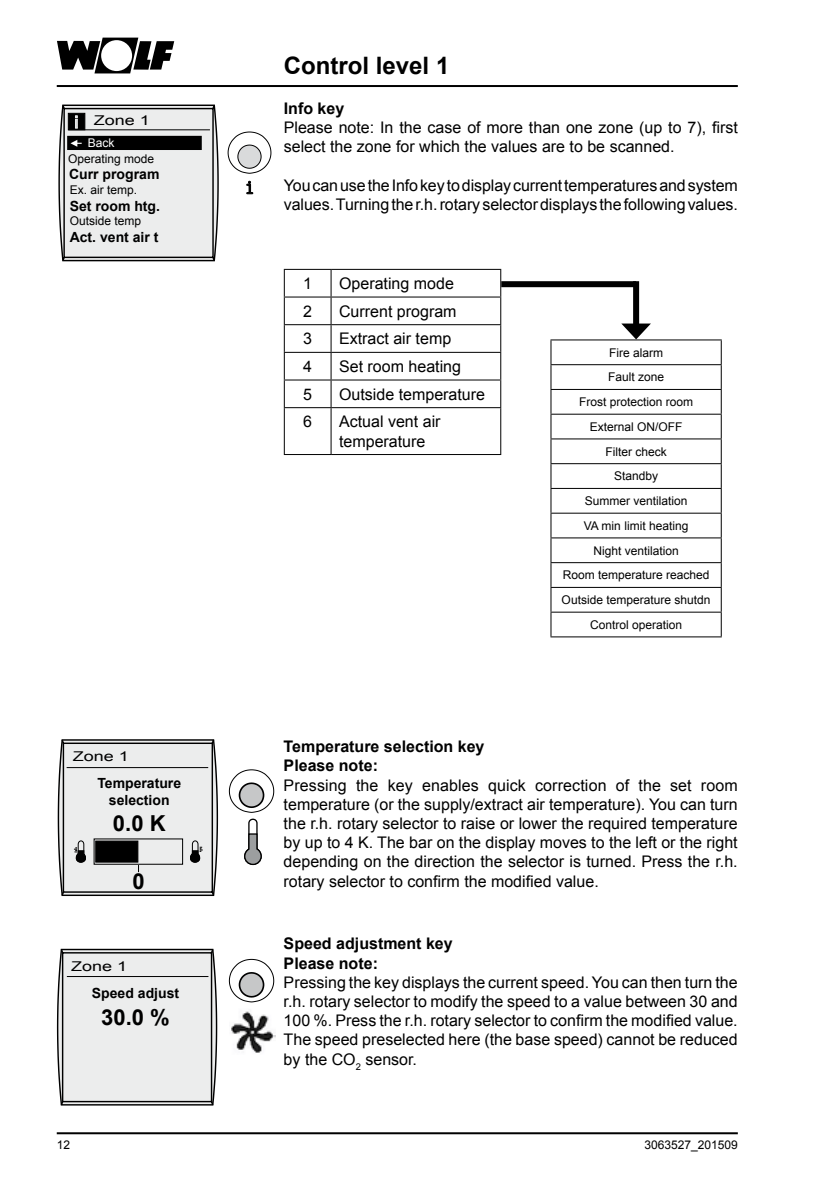
<style>
.page{position:relative;width:840px;height:1191px;background:#fff}
.page>*{position:absolute;margin:0;border:0;box-sizing:border-box;transform-origin:0 0}
.t1{font:700 24px "Arial";color:#000}
.t2{font:700 22px "Arial";color:#000}
.t3{font:17.2px "Arial";color:#eceded;scale:1.16 1}
.t4{font:16px/19.2px "Arial";color:#000}
.t5{font:700 16px/19.2px "Arial";color:#000}
.t6{font:700 14px/16.8px "Arial";color:#000;text-align:center}
.t7{font:13.6px "Arial";color:#000;scale:1.33 1}
.t8{font:12px/24.8px "Arial";color:#000;text-align:center}
.t9{font:12px "Arial";color:#fff}
</style>
<div class="page">
<hr style="left:57px;top:85px;width:680px;height:2px;background:#000">
<hr style="left:57px;top:1132px;width:680px;height:2px;background:#000">
<svg style="left:57px;top:38px;width:117px;height:35px"></svg>
<hr style="left:284px;top:269px;width:47px;height:1px;background:#000">
<hr style="left:331px;top:269px;width:170px;height:1px;background:#000">
<hr style="left:284px;top:296px;width:47px;height:1px;background:#000">
<hr style="left:331px;top:296px;width:170px;height:1px;background:#000">
<hr style="left:284px;top:324px;width:47px;height:1px;background:#000">
<hr style="left:331px;top:324px;width:170px;height:1px;background:#000">
<hr style="left:284px;top:352px;width:47px;height:1px;background:#000">
<hr style="left:331px;top:352px;width:170px;height:1px;background:#000">
<hr style="left:284px;top:379px;width:47px;height:1px;background:#000">
<svg style="left:284px;top:270px;width:1px;height:137px"></svg>
<hr style="left:331px;top:379px;width:170px;height:1px;background:#000">
<svg style="left:330px;top:270px;width:1px;height:137px"></svg>
<svg style="left:500px;top:270px;width:1px;height:137px"></svg>
<hr style="left:284px;top:407px;width:47px;height:1px;background:#000">
<hr style="left:284px;top:408px;width:1px;height:46px;background:#000">
<hr style="left:331px;top:407px;width:170px;height:1px;background:#000">
<hr style="left:330px;top:408px;width:1px;height:46px;background:#000">
<hr style="left:500px;top:408px;width:1px;height:46px;background:#000">
<hr style="left:284px;top:454px;width:47px;height:1px;background:#000">
<hr style="left:331px;top:454px;width:170px;height:1px;background:#000">
<svg style="left:58px;top:104px;width:161px;height:158px;background:#c7c7c7"></svg>
<svg style="left:229px;top:769px;width:45px;height:96px"></svg>
<svg style="left:57px;top:739px;width:162px;height:157px;background:#cccdcd"></svg>
<svg style="left:229px;top:959px;width:45px;height:43px"></svg>
<img style="left:231px;top:1011px;width:44px;height:42px">
<svg style="left:57px;top:948px;width:161px;height:158px;background:#dcdddd"></svg>
<hr style="left:67px;top:976px;width:141px;height:1px;background:#000">
<svg style="left:246px;top:181px;width:7px;height:13px"></svg>
<svg style="left:228px;top:132px;width:43px;height:42px"></svg>
<hr style="left:550px;top:339px;width:171px;height:1px;background:#000">
<hr style="left:550px;top:364px;width:171px;height:1px;background:#000">
<hr style="left:550px;top:389px;width:171px;height:1px;background:#000">
<hr style="left:550px;top:414px;width:171px;height:1px;background:#000">
<hr style="left:550px;top:438px;width:171px;height:1px;background:#000">
<hr style="left:550px;top:463px;width:171px;height:1px;background:#000">
<hr style="left:550px;top:488px;width:171px;height:1px;background:#000">
<hr style="left:550px;top:512px;width:171px;height:1px;background:#000">
<hr style="left:550px;top:537px;width:171px;height:1px;background:#000">
<hr style="left:550px;top:562px;width:171px;height:1px;background:#000">
<hr style="left:550px;top:587px;width:171px;height:1px;background:#000">
<hr style="left:550px;top:611px;width:171px;height:1px;background:#000">
<svg style="left:550px;top:340px;width:1px;height:296px"></svg>
<svg style="left:720px;top:340px;width:1px;height:296px"></svg>
<hr style="left:550px;top:636px;width:171px;height:1px;background:#000">
<div style="left:501px;top:281px;width:134px;height:6px;background:#000"></div>
<svg style="left:632px;top:281px;width:6px;height:42px"></svg>
<svg style="left:621px;top:323px;width:29px;height:16px"></svg>
<p class="t7" style="left:94px;top:111px;width:44px">Zone 1</p>
<p class="t9" style="left:88px;top:135px;width:28px">Back</p>
<p class="t8" style="left:68px;top:146px;width:88px">Operating mode</p>
<p class="t8" style="left:70px;top:178px;width:69px">Ex. air temp.</p>
<p class="t6" style="left:70px;top:198px;width:92px">Set room htg.</p>
<p class="t8" style="left:70px;top:209px;width:73px">Outside temp</p>
<p class="t6" style="left:70px;top:229px;width:90px">Act. vent air t</p>
<p class="t3" style="left:74px;top:111px;width:5px">i</p>
<p class="t6" style="left:69px;top:166px;width:92px">Curr program</p>
<p class="t7" style="left:73px;top:747px;width:44px">Zone 1</p>
<p class="t6" style="left:97px;top:775px;width:85px">Temperature selection</p>
<h2 class="t2" style="left:113px;top:809px;width:54px">0.0 K</h2>
<h2 class="t2" style="left:132px;top:866px;width:14px">0</h2>
<p class="t7" style="left:71px;top:957px;width:44px">Zone 1</p>
<p class="t6" style="left:92px;top:985px;width:89px">Speed adjust</p>
<h2 class="t2" style="left:101px;top:1002px;width:70px">30.0 %</h2>
<h1 class="t1" style="left:283px;top:49px;width:167px">Control level 1</h1>
<p class="t5" style="left:284px;top:99px;width:62px">Info key</p>
<p class="t4" style="left:284px;top:118px;width:455px">Please note: In the case of more than one zone (up to 7), first select the zone for which the values are to be scanned.</p>
<p class="t4" style="left:284px;top:175px;width:455px">You can use the Info key to display current temperatures and system values. Turning the r.h. rotary selector displays the following values.</p>
<p class="t4" style="left:303px;top:274px;width:10px">1</p>
<p class="t4" style="left:339px;top:274px;width:116px">Operating mode</p>
<p class="t4" style="left:303px;top:302px;width:10px">2</p>
<p class="t4" style="left:339px;top:302px;width:119px">Current program</p>
<p class="t4" style="left:303px;top:329px;width:10px">3</p>
<p class="t4" style="left:339px;top:329px;width:114px">Extract air temp</p>
<p class="t4" style="left:303px;top:357px;width:10px">4</p>
<p class="t4" style="left:339px;top:357px;width:123px">Set room heating</p>
<p class="t4" style="left:303px;top:384px;width:10px">5</p>
<p class="t4" style="left:339px;top:384px;width:147px">Outside temperature</p>
<p class="t4" style="left:303px;top:412px;width:10px">6</p>
<p class="t4" style="left:339px;top:412px;width:103px">Actual vent air temperature</p>
<p class="t8" style="left:561px;top:340px;width:150px">Fire alarm<br>Fault zone<br>Frost protection room<br>External ON/OFF<br>Filter check<br>Standby<br>Summer ventilation<br>VA min limit heating<br>Night ventilation<br>Room temperature reached<br>Outside temperature shutdn<br>Control operation</p>
<p class="t5" style="left:283px;top:737px;width:202px">Temperature selection key<br>Please note:</p>
<p class="t4" style="left:283px;top:775px;width:455px;text-align:justify">Pressing the key enables quick correction of the set room temperature (or the supply/extract air temperature). You can turn the r.h. rotary selector to raise or lower the required temperature by up to 4 K. The bar on the display moves to the left or the right depending on the direction the selector is turned. Press the r.h. rotary selector to confirm the modified value.</p>
<p class="t5" style="left:283px;top:934px;width:170px">Speed adjustment key<br>Please note:</p>
<p class="t4" style="left:283px;top:972px;width:455px;text-align:justify">Pressing the key displays the current speed. You can then turn the r.h. rotary selector to modify the speed to a value between 30 and 100 %. Press the r.h. rotary selector to confirm the modified value.<br>The speed preselected here (the base speed) cannot be reduced by the CO<sub>2</sub> sensor.</p>
<p class="t8" style="left:57px;top:1132px;width:15px">12</p>
<p class="t8" style="left:644px;top:1132px;width:95px">3063527_201509</p>
</div>
